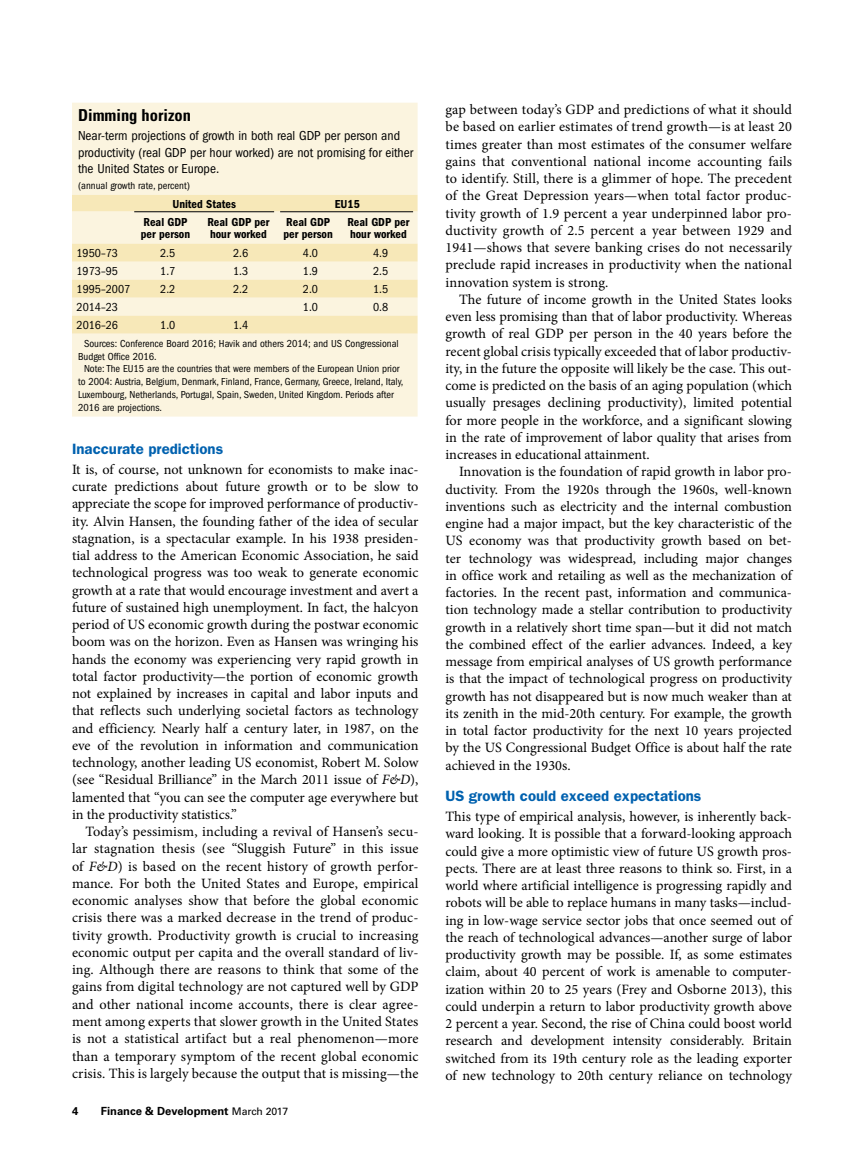
<style>
.page{position:relative;width:864px;height:1161px;background:#fff}
.page>*{position:absolute;margin:0;border:0;box-sizing:border-box;transform-origin:0 0}
.t1{font:700 condensed 16.5px "Univers LT Std";color:#000}
.t2{font:600 15px "ITC Franklin Gothic Std";color:#0061af}
.t3{font:14.25px/17.2px "Minion Pro";color:#000;text-align:justify}
.t4{font:condensed 13.5px/16.5px "ITC Franklin Gothic Std";color:#000}
.t5{font:12px/12px "ITC Franklin Gothic Std Dm Cd";color:#000}
.t6{font:condensed 12px "ITC Franklin Gothic Std";color:#000}
.t7{font:700 11.25px "Univers LT Std";color:#000}
.t8{font:condensed 10.5px "ITC Franklin Gothic Std";color:#000}
.s1{font-style:italic}
.s2{font-weight:400;font-size:10.5px}
</style>
<div class="page">
<div style="left:72px;top:103px;width:346px;height:314px;background:#fbf4df"></div>
<svg style="left:72px;top:195px;width:346px;height:67px;background:#f8edca"></svg>
<svg style="left:72px;top:280px;width:346px;height:54px;background:#f8ecc5"></svg>
<hr style="left:134px;top:211px;width:140px;height:1px;background:#000">
<hr style="left:280px;top:211px;width:133px;height:1px;background:#000">
<p class="t1" style="left:78px;top:105px;width:115px">Dimming horizon</p>
<p class="t4" style="left:78px;top:128px;width:337px">Near-term projections of growth in both real GDP per person and productivity (real GDP per hour worked) are not promising for either the United States or Europe.</p>
<p class="t8" style="left:78px;top:180px;width:113px">(annual growth rate, percent)</p>
<p class="t5" style="left:172px;top:198px;width:65px">United States</p>
<p class="t5" style="left:335px;top:198px;width:26px">EU15</p>
<p class="t5" style="left:141px;top:216px;width:51px">Real GDP per person</p>
<p class="t5" style="left:207px;top:216px;width:64px">Real GDP per hour worked</p>
<p class="t5" style="left:284px;top:216px;width:51px">Real GDP per person</p>
<p class="t5" style="left:347px;top:216px;width:64px">Real GDP per hour worked</p>
<p class="t6" style="left:77px;top:246px;width:43px">1950–73</p>
<p class="t6" style="left:160px;top:246px;width:17px">2.5</p>
<p class="t6" style="left:233px;top:246px;width:17px">2.6</p>
<p class="t6" style="left:303px;top:246px;width:17px">4.0</p>
<p class="t6" style="left:373px;top:246px;width:17px">4.9</p>
<p class="t6" style="left:77px;top:264px;width:43px">1973–95</p>
<p class="t6" style="left:160px;top:264px;width:17px">1.7</p>
<p class="t6" style="left:233px;top:264px;width:17px">1.3</p>
<p class="t6" style="left:303px;top:264px;width:17px">1.9</p>
<p class="t6" style="left:373px;top:264px;width:17px">2.5</p>
<p class="t6" style="left:77px;top:282px;width:55px">1995–2007</p>
<p class="t6" style="left:160px;top:282px;width:17px">2.2</p>
<p class="t6" style="left:233px;top:282px;width:17px">2.2</p>
<p class="t6" style="left:303px;top:282px;width:17px">2.0</p>
<p class="t6" style="left:373px;top:282px;width:17px">1.5</p>
<p class="t6" style="left:77px;top:300px;width:43px">2014–23</p>
<p class="t6" style="left:303px;top:300px;width:17px">1.0</p>
<p class="t6" style="left:373px;top:300px;width:17px">0.8</p>
<p class="t6" style="left:77px;top:318px;width:43px">2016–26</p>
<p class="t6" style="left:160px;top:318px;width:17px">1.0</p>
<p class="t6" style="left:233px;top:318px;width:17px">1.4</p>
<p class="t8" style="left:84px;top:337px;width:316px">Sources: Conference Board 2016; Havik and others 2014; and US Congressional</p>
<p class="t8" style="left:78px;top:350px;width:80px">Budget Office 2016.</p>
<p class="t8" style="left:84px;top:363px;width:317px">Note: The EU15 are the countries that were members of the European Union prior</p>
<p class="t8" style="left:78px;top:376px;width:327px">to 2004: Austria, Belgium, Denmark, Finland, France, Germany, Greece, Ireland, Italy,</p>
<p class="t8" style="left:78px;top:388px;width:317px">Luxembourg, Netherlands, Portugal, Spain, Sweden, United Kingdom. Periods after</p>
<p class="t8" style="left:78px;top:401px;width:86px">2016 are projections.</p>
<p class="t2" style="left:72px;top:440px;width:153px">Inaccurate predictions</p>
<p class="t3" style="left:72px;top:461px;width:348px">It is, of course, not unknown for economists to make inac&shy;curate predictions about future growth or to be slow to appreciate the scope for improved performance of productiv&shy;ity. Alvin Hansen, the founding father of the idea of secular stagnation, is a spectacular example. In his 1938 presiden&shy;tial address to the American Economic Association, he said technological progress was too weak to generate economic growth at a rate that would encourage investment and avert a future of sustained high unemployment. In fact, the halcyon period of US economic growth during the postwar economic boom was on the horizon. Even as Hansen was wringing his hands the economy was experiencing very rapid growth in total factor productivity—the portion of economic growth not explained by increases in capital and labor inputs and that reflects such underlying societal factors as technology and efficiency. Nearly half a century later, in 1987, on the eve of the revolution in information and communication technology, another leading US economist, Robert M. Solow (see “Residual Brilliance” in the March 2011 issue of <span class="s1">F&amp;D</span>), lamented that “you can see the computer age everywhere but in the productivity statistics.”</p>
<p class="t3" style="left:72px;top:823px;width:348px;text-indent:13px">Today’s pessimism, including a revival of Hansen’s secu&shy;lar stagnation thesis (see “Sluggish Future” in this issue of <span class="s1">F&amp;D</span>) is based on the recent history of growth perfor&shy;mance. For both the United States and Europe, empirical economic analyses show that before the global economic crisis there was a marked decrease in the trend of produc&shy;tivity growth. Productivity growth is crucial to increasing economic output per capita and the overall standard of liv&shy;ing. Although there are reasons to think that some of the gains from digital technology are not captured well by GDP and other national income accounts, there is clear agree&shy;ment among experts that slower growth in the United States is not a statistical artifact but a real phenomenon—more than a temporary symptom of the recent global economic crisis. This is largely because the output that is missing—the</p>
<p class="t7" style="left:72px;top:1105px;width:8px">4</p>
<p class="t7" style="left:101px;top:1105px;width:189px">Finance &amp; Development <span class="s2">March 2017</span></p>
<p class="t3" style="left:446px;top:101px;width:348px">gap between today’s GDP and predictions of what it should be based on earlier estimates of trend growth—is at least 20 times greater than most estimates of the consumer welfare gains that conventional national income accounting fails to identify. Still, there is a glimmer of hope. The precedent of the Great Depression years—when total factor produc&shy;tivity growth of 1.9 percent a year underpinned labor pro&shy;ductivity growth of 2.5 percent a year between 1929 and 1941—shows that severe banking crises do not necessarily preclude rapid increases in productivity when the national innovation system is strong.</p>
<p class="t3" style="left:446px;top:291px;width:348px;text-indent:13px">The future of income growth in the United States looks even less promising than that of labor productivity. Whereas growth of real GDP per person in the 40 years before the recent global crisis typically exceeded that of labor productiv&shy;ity, in the future the opposite will likely be the case. This out&shy;come is predicted on the basis of an aging population (which usually presages declining productivity), limited potential for more people in the workforce, and a significant slowing in the rate of improvement of labor quality that arises from increases in educational attainment.</p>
<p class="t3" style="left:446px;top:463px;width:348px;text-indent:13px">Innovation is the foundation of rapid growth in labor pro&shy;ductivity. From the 1920s through the 1960s, well-known inventions such as electricity and the internal combustion engine had a major impact, but the key characteristic of the US economy was that productivity growth based on bet&shy;ter technology was widespread, including major changes in office work and retailing as well as the mechanization of factories. In the recent past, information and communica&shy;tion technology made a stellar contribution to productivity growth in a relatively short time span—but it did not match the combined effect of the earlier advances. Indeed, a key message from empirical analyses of US growth performance is that the impact of technological progress on productivity growth has not disappeared but is now much weaker than at its zenith in the mid-20th century. For example, the growth in total factor productivity for the next 10 years projected by the US Congressional Budget Office is about half the rate achieved in the 1930s.</p>
<p class="t2" style="left:446px;top:787px;width:257px">US growth could exceed expectations</p>
<p class="t3" style="left:446px;top:808px;width:348px">This type of empirical analysis, however, is inherently back&shy;ward looking. It is possible that a forward-looking approach could give a more optimistic view of future US growth pros&shy;pects. There are at least three reasons to think so. First, in a world where artificial intelligence is progressing rapidly and robots will be able to replace humans in many tasks—includ&shy;ing in low-wage service sector jobs that once seemed out of the reach of technological advances—another surge of labor productivity growth may be possible. If, as some estimates claim, about 40 percent of work is amenable to computer&shy;ization within 20 to 25 years (Frey and Osborne 2013), this could underpin a return to labor productivity growth above 2 percent a year. Second, the rise of China could boost world research and development intensity considerably. Britain switched from its 19th century role as the leading exporter of new technology to 20th century reliance on technology</p>
</div>
